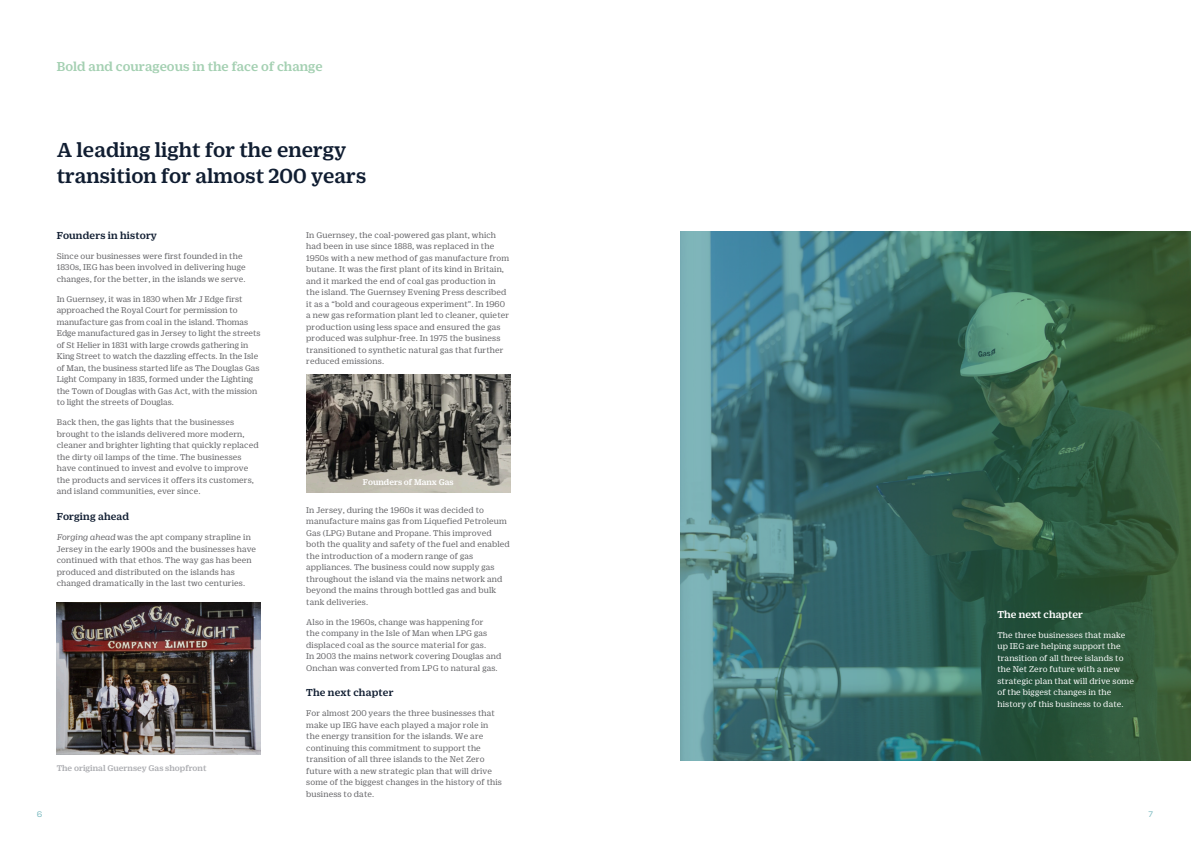
<style>
.page{position:relative;width:1191px;height:842px;background:#fff}
.page>*{position:absolute;margin:0;border:0;box-sizing:border-box;transform-origin:0 0}
.t1{font:500 22px/26px "Duplicate Ionic";color:#101d31}
.t2{font:500 14px "Duplicate Ionic";color:#a4d0b2}
.t3{font:500 11px "Duplicate Ionic";letter-spacing:.01em;color:#101d31}
.t4{font:500 11px "Duplicate Ionic";color:#fff}
.t5{font:9px/11.5px "Duplicate Ionic";letter-spacing:.01em;color:#636366}
.t6{font:9px/11.5px "Duplicate Ionic";letter-spacing:.01em;color:#fff}
.t7{font:500 9px "Duplicate Ionic";color:#adaeb2}
.t8{font:500 9px "Duplicate Ionic";color:#fff}
.t9{font:8px "Nexa";color:#79b9bf}
.s1{font-style:italic}
</style>
<div class="page">
<img style="left:57px;top:603px;width:204px;height:152px">
<svg style="left:680px;top:231px;width:511px;height:529px;background:#3b6b60"></svg>
<img style="left:306px;top:375px;width:204px;height:117px">
<p class="t2" style="left:57px;top:56px;width:267px">Bold and courageous in the face of change</p>
<p class="t1" style="left:57px;top:134px;width:311px">A leading light for the energy transition for almost 200 years</p>
<p class="t3" style="left:57px;top:228px;width:102px">Founders in history</p>
<p class="t5" style="left:57px;top:249px;width:191px">Since our businesses were first founded in the<br>1830s, IEG has been involved in delivering huge changes, for the better, in the islands we serve.</p>
<p class="t5" style="left:57px;top:292px;width:205px">In Guernsey, it was in 1830 when Mr J Edge first approached the Royal Court for permission to manufacture gas from coal in the island. Thomas Edge manufactured gas in Jersey to light the streets of St Helier in 1831 with large crowds gathering in King Street to watch the dazzling effects. In the Isle of Man, the business started life as The Douglas Gas Light Company in 1835, formed under the Lighting the Town of Douglas with Gas Act, with the mission to light the streets of Douglas.</p>
<p class="t5" style="left:57px;top:416px;width:204px">Back then, the gas lights that the businesses brought to the islands delivered more modern, cleaner and brighter lighting that quickly replaced the dirty oil lamps of the time. The businesses have continued to invest and evolve to improve the products and services it offers its customers, and island communities, ever since.</p>
<p class="t3" style="left:57px;top:509px;width:74px">Forging ahead</p>
<p class="t5" style="left:57px;top:531px;width:201px"><span class="s1">Forging ahead</span> was the apt company strapline in Jersey in the early 1900s and the businesses have continued with that ethos. The way gas has been produced and distributed on the islands has changed dramatically in the last two centuries.</p>
<p class="t7" style="left:57px;top:762px;width:151px">The original Guernsey Gas shopfront</p>
<p class="t5" style="left:306px;top:228px;width:204px">In Guernsey, the coal-powered gas plant, which had been in use since 1888, was replaced in the 1950s with a new method of gas manufacture from butane. It was the first plant of its kind in Britain, and it marked the end of coal gas production in the island. The Guernsey Evening Press described it as a “bold and courageous experiment”. In 1960 a new gas reformation plant led to cleaner, quieter production using less space and ensured the gas produced was sulphur-free. In 1975 the business transitioned to synthetic natural gas that further reduced emissions.</p>
<p class="t8" style="left:363px;top:476px;width:92px">Founders of Manx Gas</p>
<p class="t5" style="left:306px;top:503px;width:205px">In Jersey, during the 1960s it was decided to manufacture mains gas from Liquefied Petroleum Gas (LPG) Butane and Propane. This improved both the quality and safety of the fuel and enabled the introduction of a modern range of gas appliances. The business could now supply gas throughout the island via the mains network and beyond the mains through bottled gas and bulk tank deliveries.</p>
<p class="t5" style="left:306px;top:615px;width:197px">Also in the 1960s, change was happening for<br>the company in the Isle of Man when LPG gas displaced coal as the source material for gas.<br>In 2003 the mains network covering Douglas and Onchan was converted from LPG to natural gas.</p>
<p class="t3" style="left:306px;top:685px;width:89px">The next chapter</p>
<p class="t5" style="left:306px;top:707px;width:197px">For almost 200 years the three businesses that make up IEG have each played a major role in the energy transition for the islands. We are continuing this commitment to support the transition of all three islands to the Net Zero future with a new strategic plan that will drive some of the biggest changes in the history of this business to date.</p>
<p class="t4" style="left:997px;top:606px;width:87px">The next chapter</p>
<p class="t6" style="left:997px;top:628px;width:138px">The three businesses that make up IEG are helping support the transition of all three islands to the Net Zero future with a new strategic plan that will drive some of the biggest changes in the history of this business to date.</p>
<p class="t9" style="left:37px;top:809px;width:7px">6</p>
<p class="t9" style="left:1148px;top:809px;width:6px">7</p>
</div>
